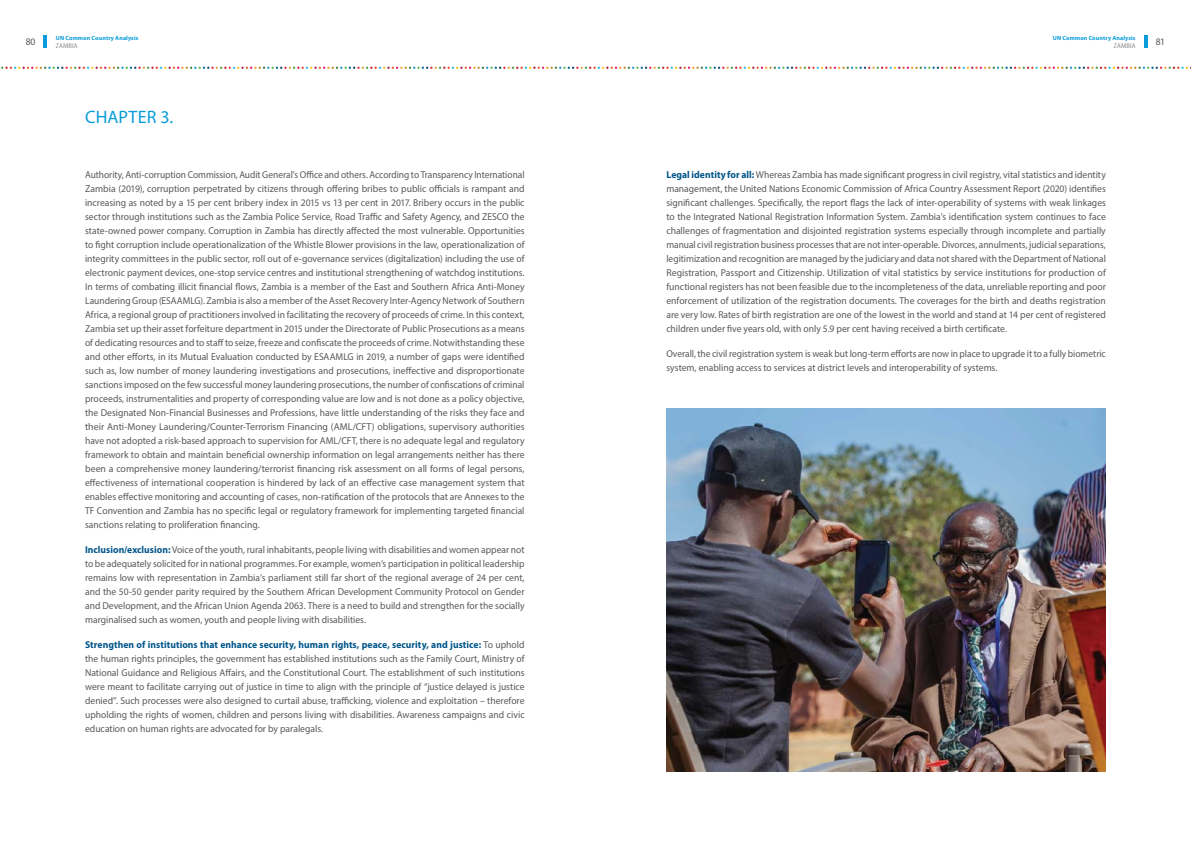
<style>
.page{position:relative;width:1191px;height:842px;background:#fff}
.page>*{position:absolute;margin:0;border:0;box-sizing:border-box;transform-origin:0 0}
.t1{font:18px "Myriad Pro";color:#0a9dd9}
.t2{font:10px/14px "Myriad Pro";color:#58595b;text-align:justify;scale:.94 1}
.t3{font:10px/14px "Myriad Pro";color:#58595b;text-align:justify;scale:.96 1}
.t4{font:300 condensed 7px "Myriad Pro";letter-spacing:.015em;color:#58595b;scale:1.3 1}
.t5{font:700 6px "Myriad Pro";letter-spacing:.02em;color:#0a9dd9}
.s1{font-weight:700;color:#00558a}
</style>
<div class="page">
<hr style="left:1144px;top:35px;width:4px;height:13px;background:#0a9dd9">
<hr style="left:43px;top:35px;width:4px;height:13px;background:#0a9dd9">
<img style="left:1px;top:67px;width:1190px;height:2px">
<img style="left:666px;top:409px;width:440px;height:362px">
<p class="t3" style="left:26px;top:34px;width:12px">80</p>
<p class="t5" style="left:56px;top:34px;width:84px">UN Common Country Analysis</p>
<p class="t4" style="left:56px;top:42px;width:18px">ZAMBIA</p>
<h1 class="t1" style="left:85px;top:106px;width:22px">Chapter</h1>
<h1 class="t1" style="left:160px;top:106px;width:14px">3.</h1>
<p class="t2" style="left:85px;top:167px;width:469px">Authority, Anti-corruption Commission, Audit General’s Office and others. According to Transparency International Zambia (2019), corruption perpetrated by citizens through offering bribes to public officials is rampant and increasing as noted by a 15 per cent bribery index in 2015 vs 13 per cent in 2017. Bribery occurs in the public sector through institutions such as the Zambia Police Service, Road Traffic and Safety Agency, and ZESCO the state-owned power company. Corruption in Zambia has directly affected the most vulnerable. Opportunities to fight corruption include operationalization of the Whistle Blower provisions in the law, operationalization of integrity committees in the public sector, roll out of e-governance services (digitalization) including the use of electronic payment devices, one-stop service centres and institutional strengthening of watchdog institutions.<br>In terms of combating illicit financial flows, Zambia is a member of the East and Southern Africa Anti-Money Laundering Group (ESAAMLG). Zambia is also a member of the Asset Recovery Inter-Agency Network of Southern Africa, a regional group of practitioners involved in facilitating the recovery of proceeds of crime. In this context, Zambia set up their asset forfeiture department in 2015 under the Directorate of Public Prosecutions as a means of dedicating resources and to staff to seize, freeze and confiscate the proceeds of crime. Notwithstanding these and other efforts, in its Mutual Evaluation conducted by ESAAMLG in 2019, a number of gaps were identified such as, low number of money laundering investigations and prosecutions, ineffective and disproportionate sanctions imposed on the few successful money laundering prosecutions, the number of confiscations of criminal proceeds, instrumentalities and property of corresponding value are low and is not done as a policy objective, the Designated Non-Financial Businesses and Professions, have little understanding of the risks they face and their Anti-Money Laundering/Counter-Terrorism Financing (AML/CFT) obligations, supervisory authorities have not adopted a risk-based approach to supervision for AML/CFT, there is no adequate legal and regulatory framework to obtain and maintain beneficial ownership information on legal arrangements neither has there been a comprehensive money laundering/terrorist financing risk assessment on all forms of legal persons, effectiveness of international cooperation is hindered by lack of an effective case management system that enables effective monitoring and accounting of cases, non-ratification of the protocols that are Annexes to the TF Convention and Zambia has no specific legal or regulatory framework for implementing targeted financial sanctions relating to proliferation financing.</p>
<p class="t3" style="left:85px;top:542px;width:459px"><span class="s1">Inclusion/exclusion:</span> Voice of the youth, rural inhabitants, people living with disabilities and women appear not to be adequately solicited for in national programmes. For example, women’s participation in political leadership remains low with representation in Zambia’s parliament still far short of the regional average of 24 per cent, and the 50-50 gender parity required by the Southern African Development Community Protocol on Gender and Development, and the African Union Agenda 2063. There is a need to build and strengthen for the socially marginalised such as women, youth and people living with disabilities.</p>
<p class="t3" style="left:85px;top:638px;width:459px"><span class="s1">Strengthen of institutions that enhance security, human rights, peace, security, and justice:</span> To uphold the human rights principles, the government has established institutions such as the Family Court, Ministry of National Guidance and Religious Affairs, and the Constitutional Court. The establishment of such institutions were meant to facilitate carrying out of justice in time to align with the principle of “justice delayed is justice denied”. Such processes were also designed to curtail abuse, trafficking, violence and exploitation – therefore upholding the rights of women, children and persons living with disabilities. Awareness campaigns and civic education on human rights are advocated for by paralegals.</p>
<p class="t5" style="left:1053px;top:34px;width:84px">UN Common Country Analysis</p>
<p class="t4" style="left:1113px;top:42px;width:18px">ZAMBIA</p>
<p class="t3" style="left:1155px;top:34px;width:11px">81</p>
<p class="t3" style="left:666px;top:167px;width:459px"><span class="s1">Legal identity for all:</span> Whereas Zambia has made significant progress in civil registry, vital statistics and identity management, the United Nations Economic Commission of Africa Country Assessment Report (2020) identifies significant challenges. Specifically, the report flags the lack of inter-operability of systems with weak linkages to the Integrated National Registration Information System. Zambia’s identification system continues to face challenges of fragmentation and disjointed registration systems especially through incomplete and partially manual civil registration business processes that are not inter-operable. Divorces, annulments, judicial separations, legitimization and recognition are managed by the judiciary and data not shared with the Department of National Registration, Passport and Citizenship. Utilization of vital statistics by service institutions for production of functional registers has not been feasible due to the incompleteness of the data, unreliable reporting and poor enforcement of utilization of the registration documents. The coverages for the birth and deaths registration are very low. Rates of birth registration are one of the lowest in the world and stand at 14 per cent of registered children under five years old, with only 5.9 per cent having received a birth certificate.</p>
<p class="t2" style="left:666px;top:346px;width:469px">Overall, the civil registration system is weak but long-term efforts are now in place to upgrade it to a fully biometric system, enabling access to services at district levels and interoperability of systems.</p>
</div>
